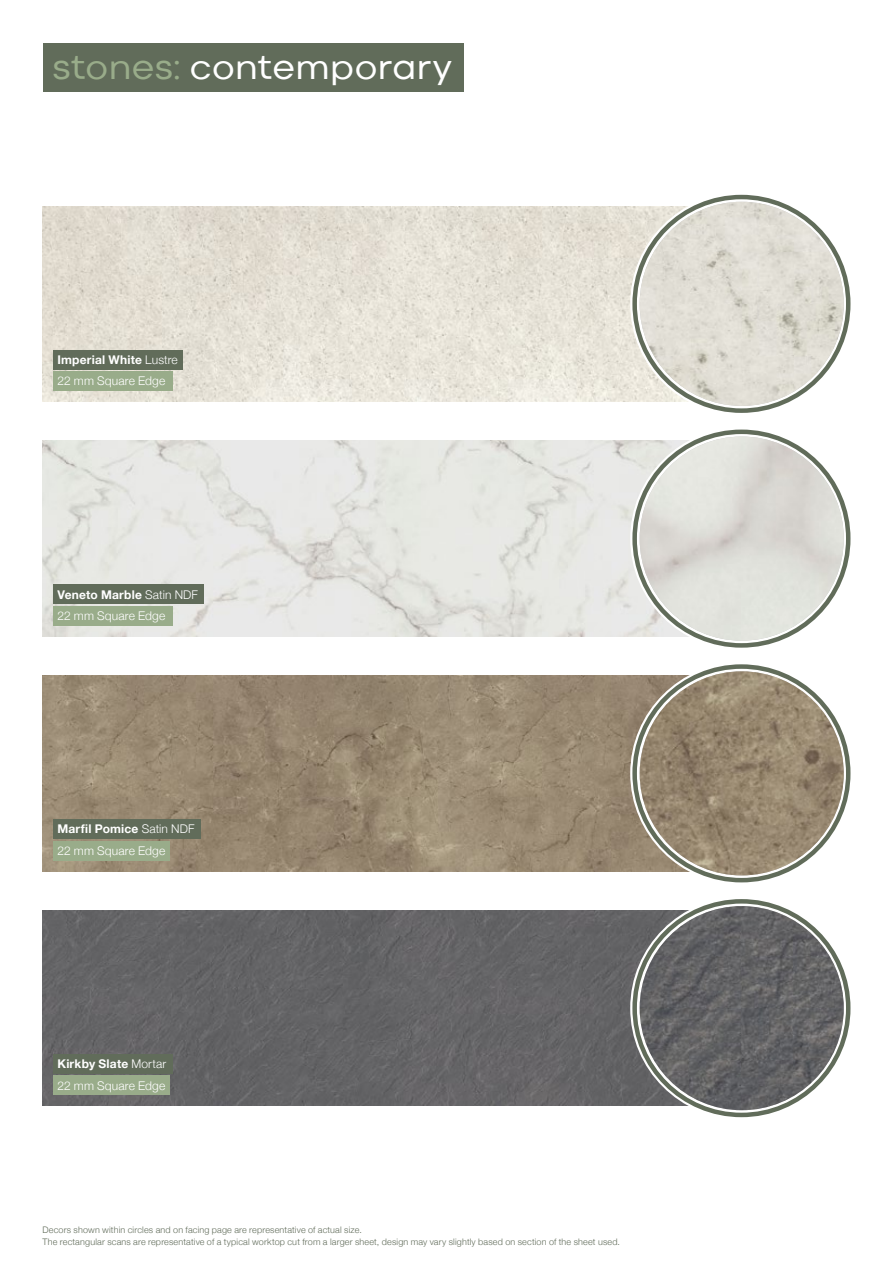
<style>
.page{position:relative;width:893px;height:1263px;background:#fff}
.page>*{position:absolute;margin:0;border:0;box-sizing:border-box;transform-origin:0 0}
.t1{font:36px "Codec Cold Trial";letter-spacing:-.005em;color:#fff}
.t2{font:300 12px/21.5px "Helvetica Neue";letter-spacing:.01em;color:#fff}
.t3{font:700 12px "Helvetica Neue";letter-spacing:.02em;color:#fff}
.t4{font:300 9px/12px "Helvetica Neue";letter-spacing:.02em;color:#616c5a}
.s1{color:#99ac8a}
.s2{font-weight:700}
.s3{font-weight:300}
</style>
<div class="page">
<div style="left:43px;top:43px;width:420px;height:49px;background:#616c5a"></div>
<img style="left:43px;top:441px;width:655px;height:195px">
<div style="left:53px;top:584px;width:151px;height:20px;background:#616c5a"></div>
<svg style="left:635px;top:432px;width:213px;height:213px"></svg>
<img style="left:640px;top:436px;width:204px;height:205px;border-radius:102px">
<div style="left:43px;top:910px;width:655px;height:196px;background:#646466"></div>
<div style="left:53px;top:1054px;width:119px;height:19px;background:#616c5a"></div>
<svg style="left:635px;top:901px;width:213px;height:214px"></svg>
<img style="left:640px;top:906px;width:204px;height:204px;border-radius:102px">
<div style="left:53px;top:606px;width:119px;height:20px;background:#99ac8a"></div>
<img style="left:43px;top:206px;width:655px;height:195px">
<div style="left:53px;top:350px;width:130px;height:19px;background:#616c5a"></div>
<svg style="left:635px;top:197px;width:213px;height:214px"></svg>
<img style="left:640px;top:202px;width:204px;height:204px;border-radius:102px">
<div style="left:53px;top:371px;width:119px;height:20px;background:#99ac8a"></div>
<div style="left:53px;top:1076px;width:117px;height:19px;background:#99ac8a"></div>
<img style="left:43px;top:676px;width:655px;height:195px">
<div style="left:53px;top:819px;width:148px;height:20px;background:#616c5a"></div>
<svg style="left:635px;top:666px;width:213px;height:214px"></svg>
<img style="left:640px;top:671px;width:204px;height:204px;border-radius:102px">
<div style="left:53px;top:841px;width:117px;height:19px;background:#99ac8a"></div>
<h1 class="t1" style="left:52px;top:45px;width:402px"><span class="s1">stones:</span> contemporary</h1>
<h2 class="t2" style="left:57px;top:348px;width:122px"><span class="s2">Imperial White</span> Lustre<br>22 mm Square Edge</h2>
<h2 class="t3" style="left:57px;top:585px;width:142px">Veneto Marble <span class="s3">Satin NDF</span></h2>
<h2 class="t2" style="left:57px;top:604px;width:109px">22 mm Square Edge</h2>
<h2 class="t2" style="left:57px;top:817px;width:139px"><span class="s2">Marfil Pomice</span> Satin NDF<br>22 mm Square Edge</h2>
<h2 class="t3" style="left:57px;top:1054px;width:110px">Kirkby Slate <span class="s3">Mortar</span></h2>
<h2 class="t2" style="left:57px;top:1074px;width:109px">22 mm Square Edge</h2>
<p class="t4" style="left:42px;top:1223px;width:579px">Decors shown within circles and on facing page are representative of actual size.<br>The rectangular scans are representative of a typical worktop cut from a larger sheet, design may vary slightly based on section of the sheet used.</p>
</div>
